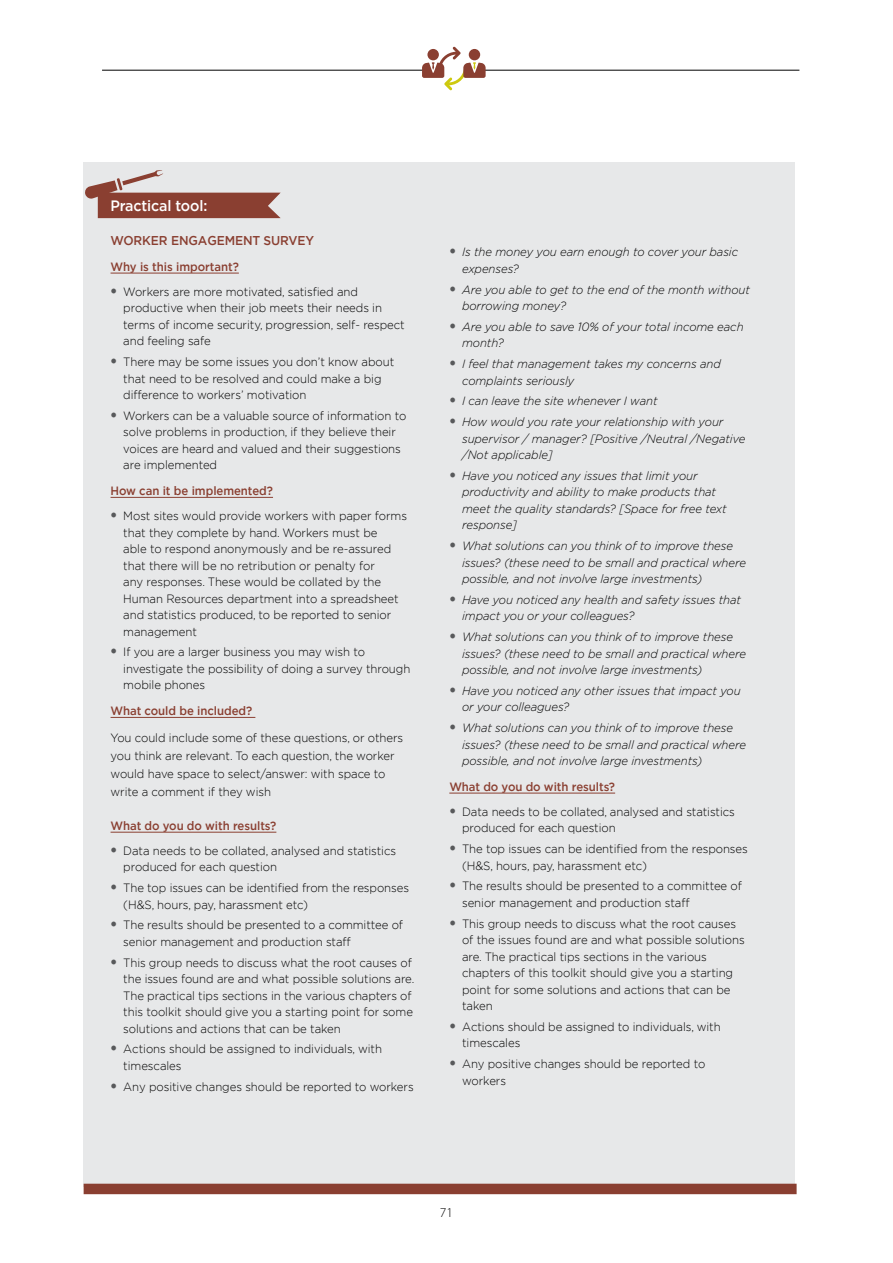
<style>
.page{position:relative;width:893px;height:1263px;background:#fff}
.page>*{position:absolute;margin:0;border:0;box-sizing:border-box;transform-origin:0 0}
.t1{font:500 15px "Gotham";letter-spacing:-.01em;color:#fff;scale:.95 1}
.t2{font:300 13.5px "Myriad Pro";color:#000}
.t3{font:500 12.75px "Gotham";letter-spacing:-.01em;color:#8a3f31;scale:.95 1}
.t4{font:300 12px/16.5px "Gotham";letter-spacing:-.005em;color:#000;scale:.95 1}
.t5{font:italic 300 12px/16.5px "Gotham";letter-spacing:-.005em;color:#000;scale:.95 1}
.t6{font:500 12px "Gotham";letter-spacing:-.005em;color:#8a3f31;scale:.95 1}
.s1{font-family:"DIN Pro";font-weight:400;font-stretch:condensed;font-size:15px;color:#58595b}
.s2{font-family:"DIN Pro";font-weight:400;font-style:normal;font-stretch:condensed;font-size:15px;color:#58595b}
</style>
<div class="page">
<hr style="left:102px;top:70px;width:326px;height:1px;background:#000">
<hr style="left:478px;top:70px;width:321px;height:1px;background:#000">
<svg style="left:422px;top:47px;width:64px;height:43px"></svg>
<div style="left:84px;top:162px;width:711px;height:1024px;background:#e6e7e8"></div>
<div style="left:84px;top:1184px;width:713px;height:10px;background:#8a3f31"></div>
<svg style="left:85px;top:170px;width:196px;height:48px"></svg>
<hr style="left:111px;top:273px;width:128px;height:1px;background:#8a3f31">
<hr style="left:111px;top:497px;width:162px;height:1px;background:#8a3f31">
<hr style="left:111px;top:717px;width:144px;height:1px;background:#8a3f31">
<hr style="left:111px;top:832px;width:165px;height:1px;background:#8a3f31">
<hr style="left:449px;top:793px;width:166px;height:1px;background:#8a3f31">
<p class="t1" style="left:111px;top:196px;width:103px">Practical tool:</p>
<p class="t3" style="left:111px;top:232px;width:216px">Worker Engagem ent Survey</p>
<p class="t6" style="left:111px;top:259px;width:137px">Why is this important?</p>
<p class="t4" style="left:123px;top:283px;width:298px;text-indent:-13px"><span class="s1">•</span> Workers are more motivated, satisfied and productive when their job meets their needs in terms of income security, progression, self- respect and feeling safe</p>
<p class="t4" style="left:123px;top:353px;width:287px;text-indent:-13px"><span class="s1">•</span> There may be some issues you don’t know about that need to be resolved and could make a big difference to workers’ motivation</p>
<p class="t4" style="left:123px;top:407px;width:299px;text-indent:-13px"><span class="s1">•</span> Workers can be a valuable source of information to solve problems in production, if they believe their voices are heard and valued and their suggestions are implemented</p>
<p class="t6" style="left:111px;top:483px;width:173px">How can it be implemented?</p>
<p class="t4" style="left:123px;top:507px;width:300px;text-indent:-13px"><span class="s1">•</span> Most sites would provide workers with paper forms that they complete by hand. Workers must be<br>able to respond anonymously and be re-assured that there will be no retribution or penalty for<br>any responses. These would be collated by the<br>H uman Resources department into a spreadsheet and statistics produced, to be reported to senior management</p>
<p class="t4" style="left:123px;top:643px;width:304px;text-indent:-13px"><span class="s1">•</span> If you are a larger business you may wish to investigate the possibility of doing a survey through mobile phones</p>
<p class="t6" style="left:111px;top:703px;width:151px">What could be included?</p>
<p class="t4" style="left:111px;top:728px;width:310px;line-height:18px">You could include some of these questions, or others you think are relevant. To each question, the worker would have space to select/answer: with space to write a comment if they wish</p>
<p class="t6" style="left:111px;top:818px;width:176px">What do you do with results?</p>
<p class="t4" style="left:123px;top:842px;width:289px;text-indent:-13px"><span class="s1">•</span> Data needs to be collated, analysed and statistics produced for each question</p>
<p class="t4" style="left:123px;top:879px;width:302px;text-indent:-13px"><span class="s1">•</span> The top issues can be identified from the responses (H&amp;S, hours, pay, harassment etc)</p>
<p class="t4" style="left:123px;top:917px;width:296px;text-indent:-13px"><span class="s1">•</span> The results should be presented to a committee of senior management and production staff</p>
<p class="t4" style="left:123px;top:954px;width:308px;text-indent:-13px"><span class="s1">•</span> This group needs to discuss what the root causes of the issues found are and what possible solutions are.<br>The practical tips sections in the various chapters of this toolkit should give you a starting point for some solutions and actions that can be taken</p>
<p class="t4" style="left:123px;top:1041px;width:274px;text-indent:-13px"><span class="s1">•</span> Actions should be assigned to individuals, with timescales</p>
<p class="t4" style="left:111px;top:1078px;width:321px"><span class="s1">•</span> Any positive changes should be reported to workers</p>
<p class="t5" style="left:462px;top:243px;width:292px;text-indent:-13px"><span class="s2">•</span> Is the money you earn enough to cover your basic expenses?</p>
<p class="t5" style="left:462px;top:281px;width:305px;text-indent:-13px"><span class="s2">•</span> Are you able to get to the end of the month without borrowing money?</p>
<p class="t5" style="left:462px;top:318px;width:298px;text-indent:-13px"><span class="s2">•</span> Are you able to save 10% of your total income each month?</p>
<p class="t5" style="left:462px;top:355px;width:274px;text-indent:-13px"><span class="s2">•</span> I feel that management takes my concerns and complaints seriously</p>
<p class="t5" style="left:449px;top:392px;width:221px"><span class="s2">•</span> I can leave the site whenever I want</p>
<p class="t5" style="left:462px;top:413px;width:300px;text-indent:-13px"><span class="s2">•</span> How would you rate your relationship with your supervisor / manager? [Positive /Neutral /Negative /Not applicable]</p>
<p class="t5" style="left:462px;top:467px;width:280px;text-indent:-13px"><span class="s2">•</span> Have you noticed any issues that limit your productivity and ability to make products that meet the quality standards? [Space for free text response]</p>
<p class="t5" style="left:462px;top:537px;width:300px;text-indent:-13px"><span class="s2">•</span> What solutions can you think of to improve these issues? (these need to be small and practical where possible, and not involve large investments)</p>
<p class="t5" style="left:462px;top:591px;width:295px;text-indent:-13px"><span class="s2">•</span> Have you noticed any health and safety issues that impact you or your colleagues?</p>
<p class="t5" style="left:462px;top:628px;width:300px;text-indent:-13px"><span class="s2">•</span> What solutions can you think of to improve these issues? (these need to be small and practical where possible, and not involve large investments)</p>
<p class="t5" style="left:462px;top:682px;width:295px;text-indent:-13px"><span class="s2">•</span> Have you noticed any other issues that impact you or your colleagues?</p>
<p class="t5" style="left:462px;top:719px;width:300px;text-indent:-13px"><span class="s2">•</span> What solutions can you think of to improve these issues? (these need to be small and practical where possible, and not involve large investments)</p>
<p class="t6" style="left:449px;top:779px;width:176px">What do you do with results?</p>
<p class="t4" style="left:462px;top:803px;width:289px;text-indent:-13px"><span class="s1">•</span> Data needs to be collated, analysed and statistics produced for each question</p>
<p class="t4" style="left:462px;top:840px;width:302px;text-indent:-13px"><span class="s1">•</span> The top issues can be identified from the responses (H&amp;S, hours, pay, harassment etc)</p>
<p class="t4" style="left:462px;top:877px;width:296px;text-indent:-13px"><span class="s1">•</span> The results should be presented to a committee of senior management and production staff</p>
<p class="t4" style="left:462px;top:915px;width:299px;text-indent:-13px"><span class="s1">•</span> This group needs to discuss what the root causes of the issues found are and what possible solutions are. The practical tips sections in the various chapters of this toolkit should give you a starting point for some solutions and actions that can be taken</p>
<p class="t4" style="left:462px;top:1018px;width:274px;text-indent:-13px"><span class="s1">•</span> Actions should be assigned to individuals, with timescales</p>
<p class="t4" style="left:462px;top:1055px;width:257px;text-indent:-13px"><span class="s1">•</span> Any positive changes should be reported to workers</p>
<p class="t2" style="left:440px;top:1205px;width:15px">71</p>
</div>
